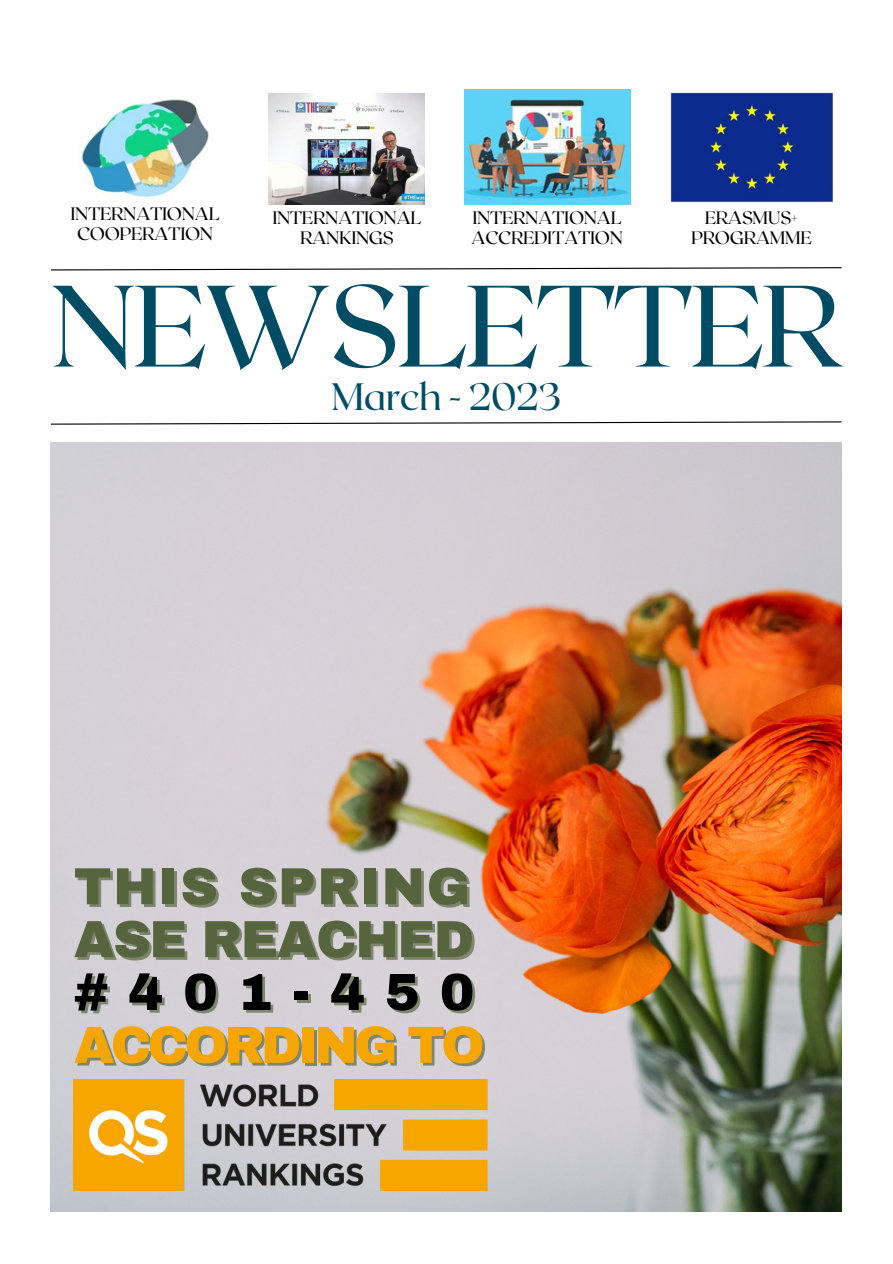
<style>
.page{position:relative;width:893px;height:1264px;background:#fff}
.page>*{position:absolute;margin:0;border:0;box-sizing:border-box;transform-origin:0 0}
.t1{font:115.35px "Roxborough CF";letter-spacing:-.02em;color:#004c65}
.t2{font:900 52.2px "Archivo";letter-spacing:-.075em;color:#f5a605}
.t3{font:900 52.2px "Archivo";letter-spacing:.03em;color:#57653f}
.t4{font:900 52.2px "Archivo";letter-spacing:-.03em;color:#57653f}
.t5{font:900 52.2px "Archivo";letter-spacing:.38em;color:#000}
.t6{font:38.1px "Roxborough CF";letter-spacing:-.02em;color:#004c65}
.t7{font:18px "Roxborough CF";letter-spacing:-.02em;color:#000}
</style>
<div class="page">
<svg style="left:50px;top:421px;width:792px;height:4px"></svg>
<svg style="left:50px;top:267px;width:792px;height:4px"></svg>
<img style="left:670px;top:92px;width:164px;height:111px">
<img style="left:464px;top:90px;width:166px;height:114px">
<img style="left:268px;top:93px;width:157px;height:111px">
<img style="left:81px;top:99px;width:128px;height:99px">
<img style="left:51px;top:442px;width:790px;height:769px">
<img style="left:74px;top:1079px;width:416px;height:111px">
<p class="t7" style="left:70px;top:202px;width:151px">INTERNATIONAL</p>
<p class="t7" style="left:77px;top:222px;width:137px">COOPERATION</p>
<p class="t7" style="left:272px;top:206px;width:151px">INTERNATIONAL</p>
<p class="t7" style="left:300px;top:226px;width:95px">RANKINGS</p>
<p class="t7" style="left:472px;top:206px;width:151px">INTERNATIONAL</p>
<p class="t7" style="left:471px;top:226px;width:153px">ACCREDITATION</p>
<p class="t7" style="left:704px;top:206px;width:95px">ERASMUS+</p>
<p class="t7" style="left:691px;top:226px;width:122px">PROGRAMME</p>
<p class="t1" style="left:51px;top:251px;width:792px">NEWSLETTER</p>
<p class="t6" style="left:331px;top:371px;width:231px">March - 2023</p>
<p class="t3" style="left:74px;top:858px;width:398px">THIS SPRING</p>
<p class="t4" style="left:74px;top:911px;width:402px">ASE REACHED</p>
<p class="t5" style="left:74px;top:964px;width:402px">#401-450</p>
<p class="t2" style="left:74px;top:1016px;width:412px">ACCORDING TO</p>
</div>
